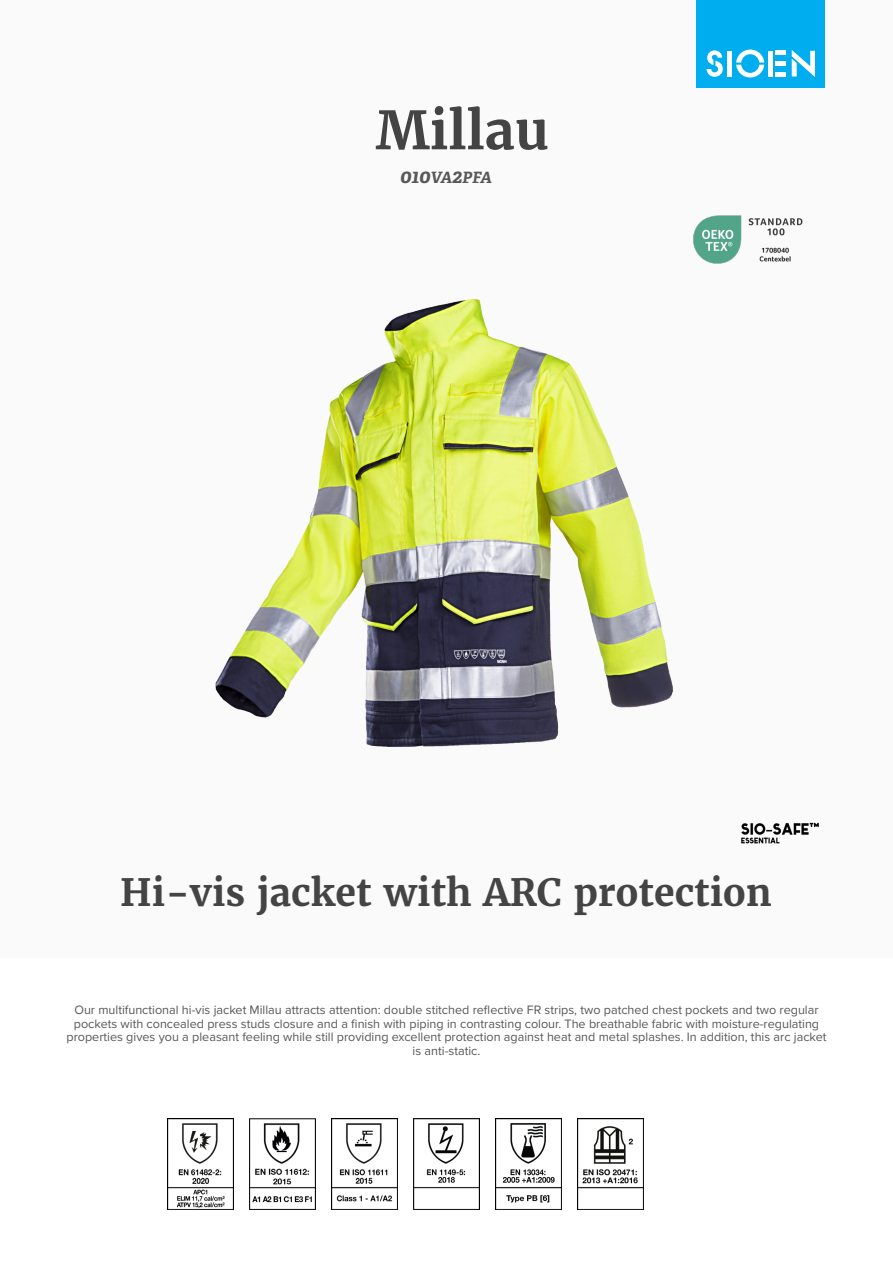
<style>
.page{position:relative;width:893px;height:1263px;background:#fff}
.page>*{position:absolute;margin:0;border:0;box-sizing:border-box;transform-origin:0 0}
.product_name{font:700 52.5px "Merriweather";color:#444}
.product_h2{font:700 37.5px "Merriweather";color:#444}
.product_ref{font:italic 700 15.6px "Adelle";color:#57585a}
.product_description{font:12.6px/13.6px "Proxima Nova";color:#57585a;text-align:center}
.s1{font-size:19.5px}
</style>
<div class="page">
<div style="left:0;top:0;width:893px;height:957px;background:#fafafa"></div>
<div style="left:697px;top:0;width:128px;height:88px;background:#00aeef"></div>
<svg style="left:707px;top:50px;width:16px;height:27px"></svg>
<svg style="left:736px;top:50px;width:28px;height:28px"></svg>
<div style="left:727px;top:51px;width:5px;height:26px;background:#fff"></div>
<div style="left:768px;top:51px;width:5px;height:26px;background:#fff"></div>
<div style="left:775px;top:72px;width:11px;height:5px;background:#fff"></div>
<div style="left:775px;top:61px;width:11px;height:5px;background:#fff"></div>
<hr style="left:775px;top:51px;width:11px;height:4px;background:#fff">
<svg style="left:792px;top:50px;width:23px;height:27px"></svg>
<img style="left:741px;top:822px;width:78px;height:22px">
<img style="left:693px;top:215px;width:110px;height:49px">
<img style="left:167px;top:1118px;width:66px;height:92px">
<img style="left:249px;top:1118px;width:66px;height:92px">
<img style="left:331px;top:1118px;width:66px;height:92px">
<img style="left:413px;top:1118px;width:67px;height:92px">
<img style="left:495px;top:1118px;width:67px;height:92px">
<img style="left:577px;top:1118px;width:67px;height:92px">
<img style="left:215px;top:299px;width:458px;height:448px">
<p class="product_name" style="left:376px;top:97px;width:175px">Millau</p>
<p class="product_ref" style="left:400px;top:168px;width:93px"><span class="s1">010</span>VA<span class="s1">2</span>PFA</p>
<p class="product_h2" style="left:120px;top:868px;width:653px">Hi-vis jacket with ARC protection</p>
<p class="product_description" style="left:66px;top:1002px;width:762px">Our multifunctional hi-vis jacket Millau attracts attention: double stitched reflective FR strips, two patched chest pockets and two regular pockets with concealed press studs closure and a finish with piping in contrasting colour. The breathable fabric with moisture-regulating properties gives you a pleasant feeling while still providing excellent protection against heat and metal splashes. In addition, this arc jacket is anti-static.</p>
</div>
